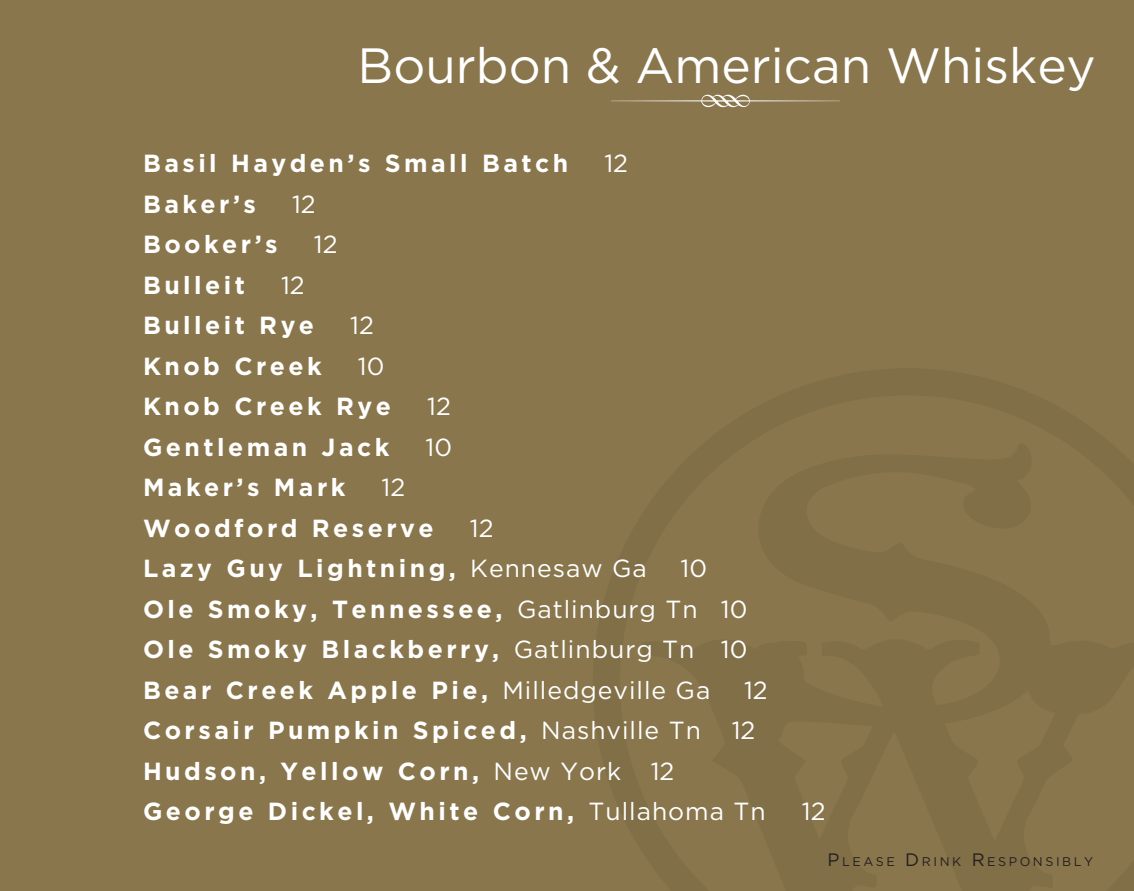
<style>
.page{position:relative;width:1134px;height:891px;background:#89764c}
.page>*{position:absolute;margin:0;border:0;box-sizing:border-box;transform-origin:0 0}
.Paragraph_Style_1{font:49.5px "Gotham HTF";color:#fff}
.Paragraph_Style_1-2{font:700 24.75px "Gotham HTF";letter-spacing:.14em;color:#fff}
.Paragraph_Style_1-3{font:24.75px "Gotham HTF";color:#fff}
.Paragraph_Style_1-4{font:12.6px "Gotham HTF";letter-spacing:.2em;color:#231f20}
.s1{font-weight:400}
.s2{font-size:18px}
</style>
<div class="page">
<svg style="left:611px;top:95px;width:229px;height:12px"></svg>
<p class="Paragraph_Style_1" style="left:358px;top:38px;width:740px">Bourbon &amp; American Whiskey</p>
<p class="Paragraph_Style_1-2" style="left:143px;top:149px;width:427px">Basil Hayden’s Small Batch</p>
<p class="Paragraph_Style_1-3" style="left:604px;top:150px;width:25px">12</p>
<p class="Paragraph_Style_1-2" style="left:143px;top:190px;width:114px">Baker’s</p>
<p class="Paragraph_Style_1-3" style="left:292px;top:190px;width:25px">12</p>
<p class="Paragraph_Style_1-2" style="left:143px;top:230px;width:136px">Booker’s</p>
<p class="Paragraph_Style_1-3" style="left:314px;top:231px;width:25px">12</p>
<p class="Paragraph_Style_1-2" style="left:143px;top:271px;width:103px">Bulleit</p>
<p class="Paragraph_Style_1-3" style="left:281px;top:271px;width:25px">12</p>
<p class="Paragraph_Style_1-2" style="left:143px;top:311px;width:173px">Bulleit Rye</p>
<p class="Paragraph_Style_1-3" style="left:350px;top:312px;width:25px">12</p>
<p class="Paragraph_Style_1-2" style="left:143px;top:352px;width:180px">Knob Creek</p>
<p class="Paragraph_Style_1-3" style="left:358px;top:352px;width:28px">10</p>
<p class="Paragraph_Style_1-2" style="left:143px;top:392px;width:250px">Knob Creek Rye</p>
<p class="Paragraph_Style_1-3" style="left:427px;top:393px;width:25px">12</p>
<p class="Paragraph_Style_1-2" style="left:143px;top:433px;width:248px">Gentleman Jack</p>
<p class="Paragraph_Style_1-3" style="left:426px;top:433px;width:28px">10</p>
<p class="Paragraph_Style_1-2" style="left:143px;top:473px;width:204px">Maker’s Mark</p>
<p class="Paragraph_Style_1-3" style="left:382px;top:474px;width:25px">12</p>
<p class="Paragraph_Style_1-2" style="left:143px;top:514px;width:292px">Woodford Reserve</p>
<p class="Paragraph_Style_1-3" style="left:470px;top:514px;width:25px">12</p>
<p class="Paragraph_Style_1-2" style="left:143px;top:554px;width:505px">Lazy Guy Lightning, <span class="s1">Kennesaw Ga</span></p>
<p class="Paragraph_Style_1-3" style="left:681px;top:555px;width:28px">10</p>
<p class="Paragraph_Style_1-2" style="left:143px;top:595px;width:606px">Ole Smoky, Tennessee, <span class="s1">Gatlinburg Tn 10</span></p>
<p class="Paragraph_Style_1-2" style="left:143px;top:635px;width:606px">Ole Smoky Blackberry, <span class="s1">Gatlinburg Tn 10</span></p>
<p class="Paragraph_Style_1-2" style="left:143px;top:676px;width:569px">Bear Creek Apple Pie, <span class="s1">Milledgeville Ga</span></p>
<p class="Paragraph_Style_1-3" style="left:744px;top:676px;width:25px">12</p>
<p class="Paragraph_Style_1-2" style="left:143px;top:716px;width:614px">Corsair Pumpkin Spiced, <span class="s1">Nashville Tn 12</span></p>
<p class="Paragraph_Style_1-2" style="left:143px;top:757px;width:533px">Hudson, Yellow Corn, <span class="s1">New York 12</span></p>
<p class="Paragraph_Style_1-2" style="left:143px;top:797px;width:624px">George Dickel, White Corn, <span class="s1">Tullahoma Tn</span></p>
<p class="Paragraph_Style_1-3" style="left:802px;top:798px;width:25px">12</p>
<p class="Paragraph_Style_1-4" style="left:828px;top:854px;width:267px"><span class="s2">P</span>LEASE <span class="s2">D</span>RINK <span class="s2">R</span>ESP ONSIBLY</p>
</div>
